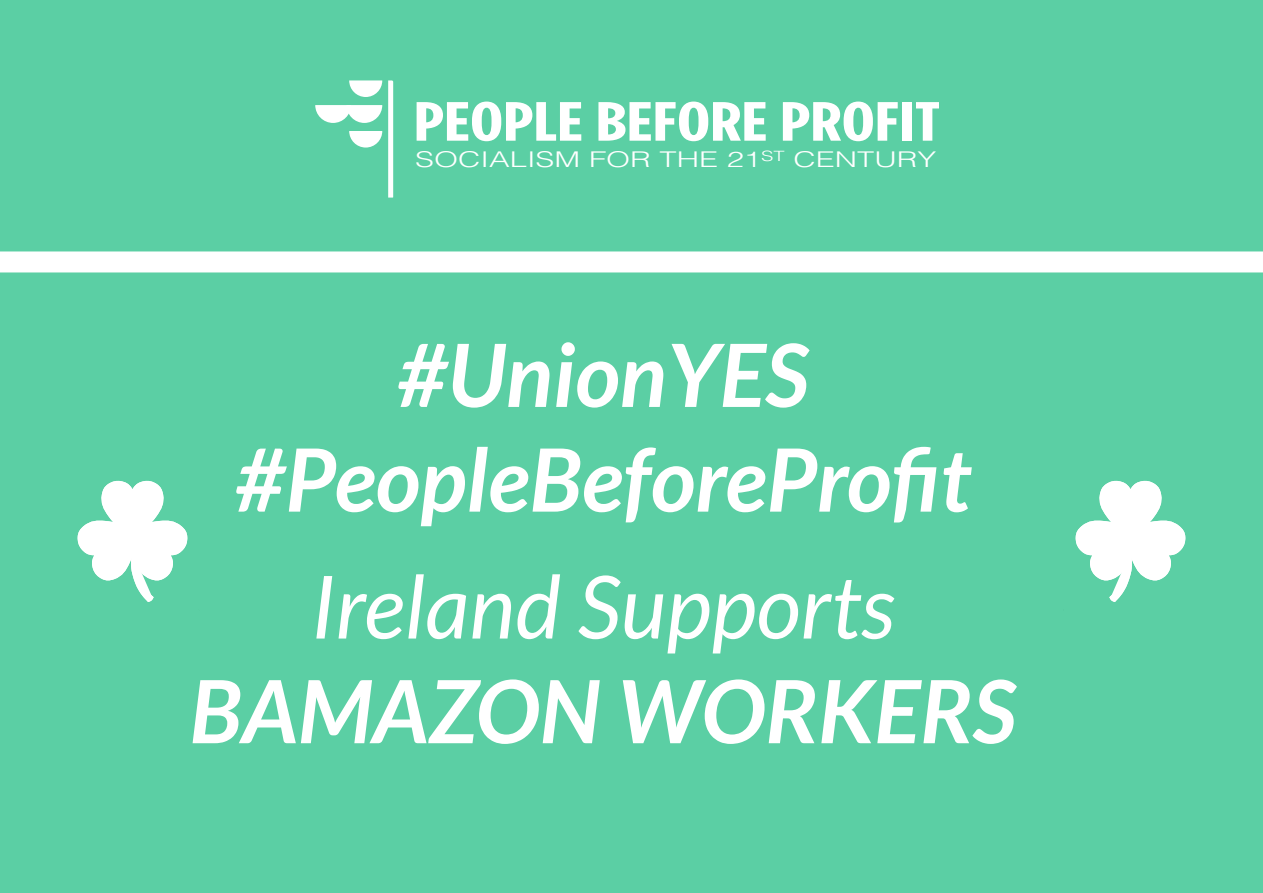
<style>
.page{position:relative;width:1263px;height:893px;background:#5bcfa4}
.page>*{position:absolute;margin:0;border:0;box-sizing:border-box;transform-origin:0 0}
.t1{font:italic 700 87.3px "Lato";color:#fff}
.t2{font:italic 87.3px "Lato";color:#fff}
.t3{font:700 55.2px "Gotham Condensed";color:#fff;scale:1.43 1}
.t4{font:300 21.75px "Helvetica";color:#fff;scale:1.43 1}
</style>
<div class="page">
<div style="left:0;top:251px;width:1263px;height:21px;background:#fff"></div>
<svg style="left:349px;top:131px;width:33px;height:17px"></svg>
<svg style="left:349px;top:80px;width:33px;height:17px"></svg>
<svg style="left:315px;top:105px;width:67px;height:18px"></svg>
<svg style="left:388px;top:80px;width:5px;height:118px"></svg>
<svg style="left:1075px;top:481px;width:110px;height:121px"></svg>
<svg style="left:78px;top:481px;width:110px;height:121px"></svg>
<p class="t3" style="left:414px;top:90px;width:370px">PEOPLE BEFORE PROFIT</p>
<p class="t4" style="left:415px;top:141px;width:366px">SOCIALISM FOR THE 21<sup>ST</sup> CENTURY</p>
<p class="t1" style="left:397px;top:325px;width:413px">#UnionYES</p>
<p class="t1" style="left:235px;top:430px;width:737px">#PeopleBeforeProfit</p>
<p class="t2" style="left:311px;top:558px;width:586px">Ireland Supports</p>
<p class="t1" style="left:190px;top:661px;width:828px">BAMAZON WORKERS</p>
</div>
